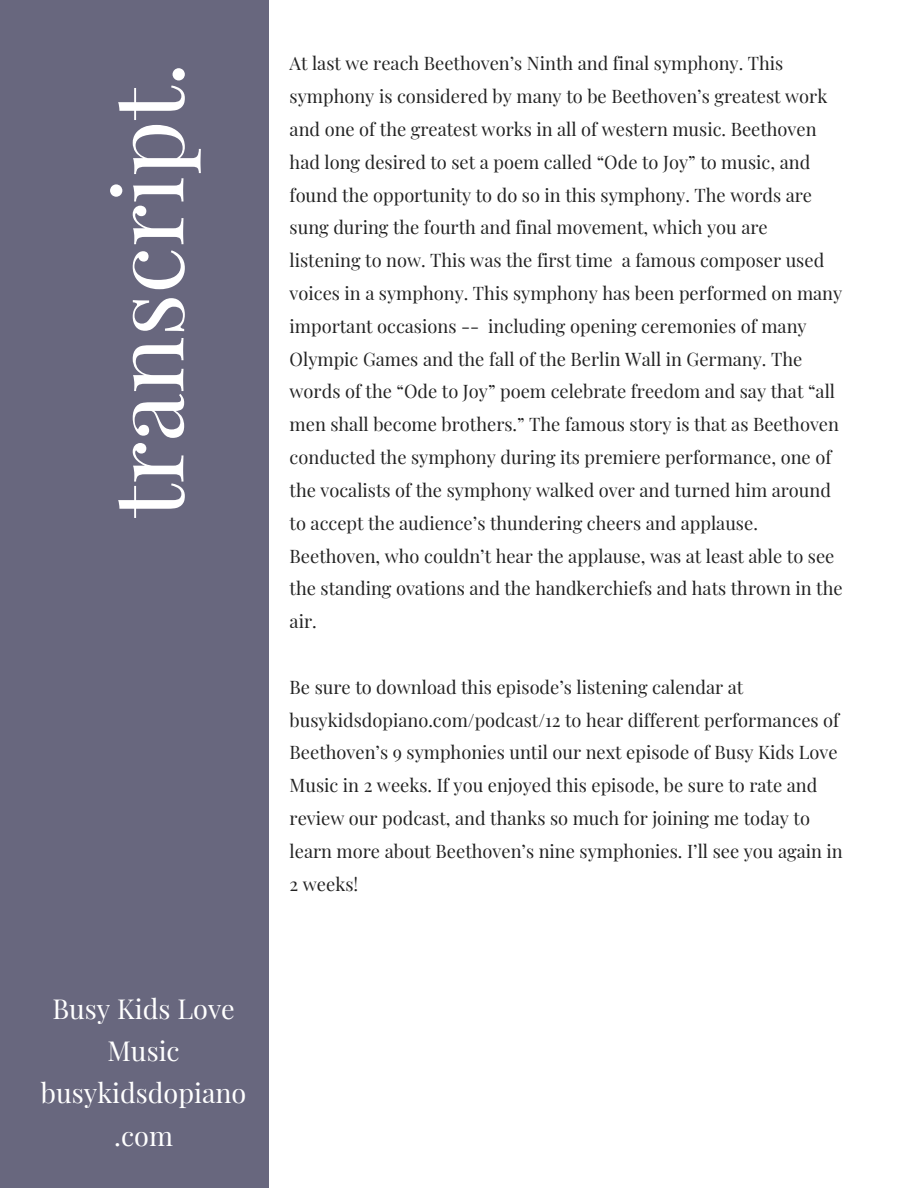
<style>
.page{position:relative;width:918px;height:1188px;background:#fff}
.page>*{position:absolute;margin:0;border:0;box-sizing:border-box;transform-origin:0 0}
.t1{font:96px "Playfair Display";color:#fff}
.t2{font:27px/42.3px "Playfair Display";color:#fff;text-align:center}
.t3{font:18.3px/32.8px "Playfair Display";color:#222}
</style>
<div class="page">
<div style="left:0;top:0;width:269px;height:1188px;background:#68677e"></div>
<h1 class="t1" style="left:80px;top:518px;width:458px;rotate:-90deg">transcript.</h1>
<h2 class="t2" style="left:41px;top:986px;width:207px">Busy Kids Love<br>Music busykidsdopiano .com</h2>
<p class="t3" style="left:290px;top:46px;width:555px">At last we reach Beethoven’s Ninth and final symphony. This symphony is considered by many to be Beethoven’s greatest work and one of the greatest works in all of western music. Beethoven had long desired to set a poem called “Ode to Joy” to music, and found the opportunity to do so in this symphony. The words are sung during the fourth and final movement, which you are listening to now. This was the first time a famous composer used voices in a symphony. This symphony has been performed on many important occasions -- including opening ceremonies of many Olympic Games and the fall of the Berlin Wall in Germany. The words of the “Ode to Joy” poem celebrate freedom and say that “all men shall become brothers.” The famous story is that as Beethoven conducted the symphony during its premiere performance, one of the vocalists of the symphony walked over and turned him around to accept the audience’s thundering cheers and applause.<br>Beethoven, who couldn’t hear the applause, was at least able to see the standing ovations and the handkerchiefs and hats thrown in the air.</p>
<p class="t3" style="left:290px;top:670px;width:555px">Be sure to download this episode’s listening calendar at busykidsdopiano.com/podcast/12 to hear different performances of Beethoven’s 9 symphonies until our next episode of Busy Kids Love Music in 2 weeks. If you enjoyed this episode, be sure to rate and review our podcast, and thanks so much for joining me today to learn more about Beethoven’s nine symphonies. I’ll see you again in 2 weeks!</p>
</div>
